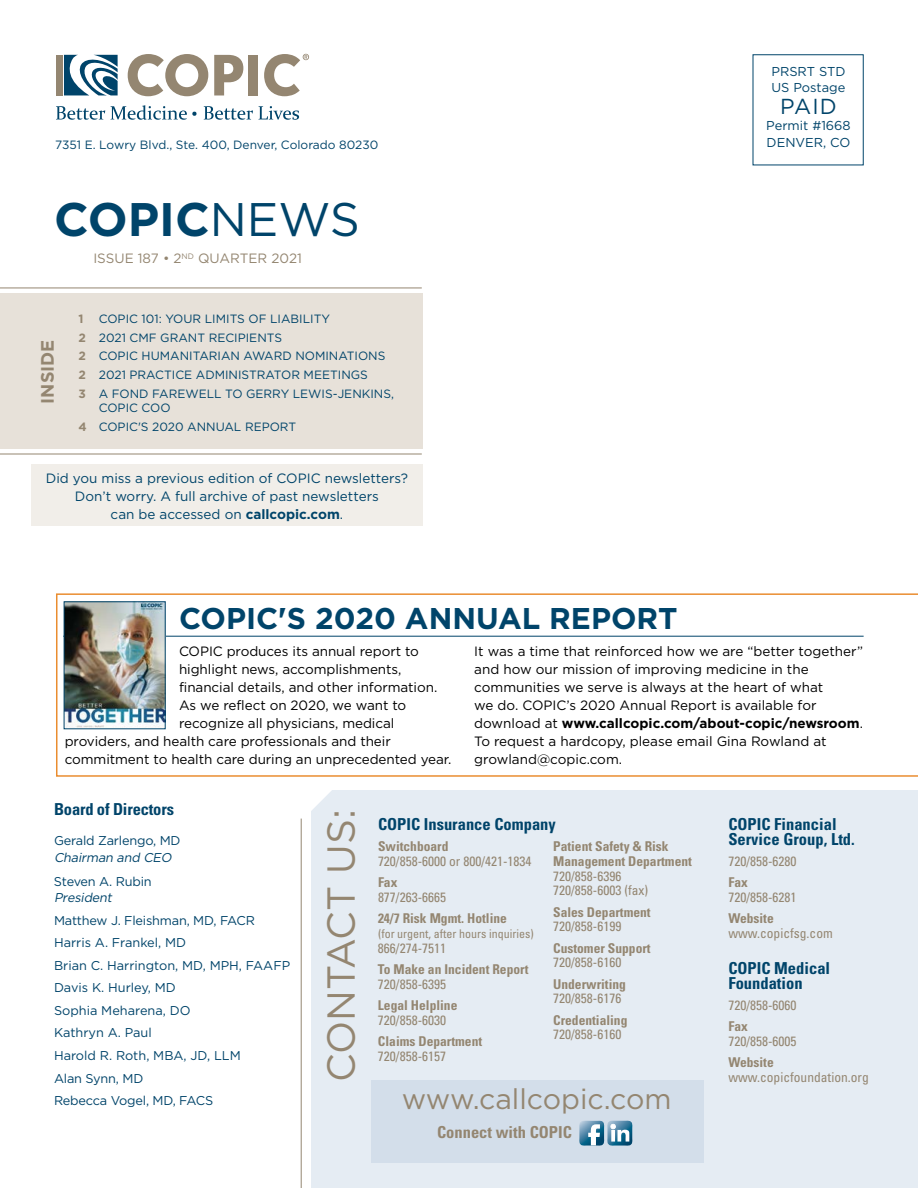
<style>
.page{position:relative;width:918px;height:1188px;background:#fff}
.page>*{position:absolute;margin:0;border:0;box-sizing:border-box;transform-origin:0 0}
.t1{font:700 47.1px "Gotham";color:#00446a}
.t2{font:39px "Gotham";color:#948671}
.t3{font:700 30px "Gotham";color:#00446a}
.t4{font:28.5px "Gotham";color:#948671}
.t5{font:21.75px "Gotham";color:#00446a}
.t6{font:700 18px "Gotham";color:#948671}
.t7{font:700 condensed 16.5px/14.5px "Univers";color:#00446a}
.t8{font:700 condensed 16.5px "Univers";color:#948671}
.t9{font:13.5px/18px "Gotham";letter-spacing:-.005em;color:#000}
.t10{font:condensed 13.5px/14.5px "Univers";color:#948671}
.t11{font:700 condensed 13.5px/14.5px "Univers";color:#948671}
.t12{font:13.5px/18px "Gotham";color:#00446a;text-align:center}
.t13{font:13.5px "Gotham";color:#948671}
.t14{font:12.9px/16.4px "Gotham";color:#00446a}
.t15{font:12.75px/22.5px "Gotham";letter-spacing:-.015em;color:#00446a}
.t16{font:italic 12.75px "Gotham";color:#00446a}
.t17{font:12px/18.9px "Gotham";color:#00446a}
.t18{font:condensed 12px "Univers";color:#948671}
.t19{font:700 12px "Gotham";color:#948671}
.s1{font-weight:400}
.s2{font-weight:700;color:#948671}
.s3{font-weight:700}
</style>
<div class="page">
<div style="left:0;top:293px;width:423px;height:156px;background:#e7e1d9"></div>
<hr style="left:0;top:288px;width:422px;height:1px;background:#948671">
<hr style="left:0;top:454px;width:422px;height:1px;background:#948671">
<div style="left:31px;top:464px;width:392px;height:62px;background:#f1eee9"></div>
<div style="left:56px;top:55px;width:7px;height:40px;background:#948671"></div>
<svg style="left:56px;top:105px;width:141px;height:15px"></svg>
<svg style="left:204px;top:106px;width:95px;height:14px"></svg>
<svg style="left:128px;top:54px;width:80px;height:42px"></svg>
<svg style="left:214px;top:55px;width:29px;height:40px"></svg>
<div style="left:248px;top:55px;width:10px;height:40px;background:#948671"></div>
<svg style="left:64px;top:55px;width:54px;height:40px"></svg>
<svg style="left:264px;top:54px;width:45px;height:42px"></svg>
<hr style="left:301px;top:819px;width:1px;height:369px;background:#948671">
<div style="left:311px;top:790px;width:607px;height:398px;background:#e5ecf3"></div>
<svg style="left:300px;top:790px;width:32px;height:29px"></svg>
<div style="left:371px;top:1080px;width:332px;height:82px;background:#d3deea"></div>
<svg style="left:579px;top:1121px;width:53px;height:25px"></svg>
<svg style="left:56px;top:593px;width:862px;height:184px"></svg>
<hr style="left:63px;top:636px;width:801px;height:1px;background:#00446a">
<img style="left:66px;top:603px;width:98px;height:124px">
<div style="left:64px;top:601px;width:102px;height:128px;border:1px solid #00446a"></div>
<p class="t14" style="left:771px;top:63px;width:76px">PRSRT STD<br>US Postage</p>
<h3 class="t5" style="left:780px;top:94px;width:58px">PAID</h3>
<p class="t14" style="left:766px;top:118px;width:86px">Permit #1668</p>
<p class="t17" style="left:55px;top:135px;width:325px">7351 E. Lowry Blvd., Ste. 400, Denver, Colorado 80230</p>
<p class="t14" style="left:767px;top:134px;width:85px">DENVER, CO</p>
<h1 class="t1" style="left:54px;top:192px;width:307px">COPIC<span class="s1">NEWS</span></h1>
<h3 class="t6" style="left:37px;top:404px;width:65px;rotate:-90deg">INSIDE</h3>
<p class="t13" style="left:93px;top:251px;width:210px">ISSUE 187 • 2<sup>ND</sup> QUARTER 2021</p>
<p class="t17" style="left:78px;top:309px;width:317px;text-indent:20px">COPIC 101: YOUR LIMITS OF LIABILITY<br><span class="s2">2</span> 2021 CMF GRANT RECIPIENTS<br><span class="s2">2</span> COPIC HUMANITARIAN AWARD NOMINATIONS <span class="s2">2</span> 2021 PRACTICE ADMINISTRATOR MEETINGS<br><span class="s2">3</span> A FOND FAREWELL TO GERRY LEWIS-JENKINS,</p>
<p class="t17" style="left:78px;top:398px;width:219px;text-indent:20px">COPIC COO<br><span class="s2">4</span> COPIC'S 2020 ANNUAL REPORT</p>
<p class="t19" style="left:78px;top:311px;width:7px">1</p>
<p class="t12" style="left:46px;top:469px;width:364px">Did you miss a previous edition of COPIC newsletters?<br>Don’t worry. A full archive of past newsletters<br>can be accessed on <span class="s3">callcopic.com</span>.</p>
<h3 class="t3" style="left:179px;top:601px;width:500px">COPIC'S 2020 ANNUAL REPORT</h3>
<p class="t9" style="left:179px;top:642px;width:241px">COPIC produces its annual report to</p>
<p class="t9" style="left:179px;top:660px;width:224px">highlight news, accomplishments,</p>
<p class="t9" style="left:179px;top:678px;width:260px">financial details, and other information.</p>
<p class="t9" style="left:179px;top:696px;width:229px">As we reflect on 2020, we want to</p>
<p class="t9" style="left:179px;top:714px;width:217px">recognize all physicians, medical</p>
<p class="t9" style="left:65px;top:732px;width:328px">providers, and health care professionals and their</p>
<p class="t9" style="left:65px;top:750px;width:388px">commitment to health care during an unprecedented year.</p>
<p class="t9" style="left:474px;top:642px;width:390px">It was a time that reinforced how we are “better together” and how our mission of improving medicine in the communities we serve is always at the heart of what<br>we do. COPIC’s 2020 Annual Report is available for download at <span class="s3">www.callcopic.com/about-copic/newsroom</span>.<br>To request a hardcopy, please email Gina Rowland at growland@copic.com.</p>
<p class="t7" style="left:54px;top:802px;width:122px">Board of Directors</p>
<p class="t15" style="left:54px;top:829px;width:128px">Gerald Zarlengo, MD</p>
<p class="t16" style="left:54px;top:850px;width:122px">Chairman and CEO</p>
<p class="t15" style="left:54px;top:870px;width:99px">Steven A. Rubin</p>
<p class="t16" style="left:54px;top:891px;width:62px">President</p>
<p class="t15" style="left:54px;top:909px;width:238px">Matthew J. Fleishman, MD, FACR<br>Harris A. Frankel, MD<br>Brian C. Harrington, MD, MPH, FAAFP<br>Davis K. Hurley, MD<br>Sophia Meharena, DO<br>Kathryn A. Paul<br>Harold R. Roth, MBA, JD, LLM<br>Alan Synn, MD<br>Rebecca Vogel, MD, FACS</p>
<h2 class="t2" style="left:320px;top:1082px;width:275px;rotate:-90deg">CONTACT US:</h2>
<p class="t7" style="left:378px;top:817px;width:179px">COPIC Insurance Company</p>
<p class="t11" style="left:378px;top:839px;width:72px">Switchboard</p>
<p class="t10" style="left:378px;top:854px;width:155px">720/858-6000 or 800/421-1834</p>
<p class="t11" style="left:378px;top:875px;width:21px">Fax</p>
<p class="t10" style="left:378px;top:890px;width:70px">877/263-6665</p>
<p class="t11" style="left:378px;top:911px;width:130px">24/7 Risk Mgmt. Hotline</p>
<p class="t18" style="left:378px;top:926px;width:157px">(for urgent, after hours inquiries)</p>
<p class="t10" style="left:378px;top:940px;width:70px">866/274-7511</p>
<p class="t11" style="left:378px;top:962px;width:152px">To Make an Incident Report</p>
<p class="t10" style="left:378px;top:976px;width:70px">720/858-6395</p>
<p class="t11" style="left:378px;top:998px;width:81px">Legal Helpline</p>
<p class="t10" style="left:378px;top:1012px;width:70px">720/858-6030</p>
<p class="t11" style="left:378px;top:1034px;width:106px">Claims Department</p>
<p class="t10" style="left:378px;top:1048px;width:70px">720/858-6157</p>
<p class="t11" style="left:553px;top:839px;width:140px">Patient Safety &amp; Risk<br>Management Department</p>
<p class="t10" style="left:553px;top:868px;width:97px">720/858-6396<br>720/858-6003 (fax)</p>
<p class="t11" style="left:553px;top:904px;width:99px">Sales Department</p>
<p class="t10" style="left:553px;top:919px;width:70px">720/858-6199</p>
<p class="t11" style="left:553px;top:940px;width:99px">Customer Support</p>
<p class="t10" style="left:553px;top:955px;width:70px">720/858-6160</p>
<p class="t11" style="left:553px;top:976px;width:74px">Underwriting</p>
<p class="t10" style="left:553px;top:991px;width:70px">720/858-6176</p>
<p class="t11" style="left:553px;top:1012px;width:76px">Credentialing</p>
<p class="t10" style="left:553px;top:1027px;width:70px">720/858-6160</p>
<h3 class="t4" style="left:402px;top:1083px;width:271px">www.callcopic.com</h3>
<p class="t8" style="left:437px;top:1123px;width:136px">Connect with COPIC</p>
<p class="t7" style="left:728px;top:817px;width:128px">COPIC Financial<br>Service Group, Ltd.</p>
<p class="t10" style="left:728px;top:854px;width:70px">720/858-6280</p>
<p class="t11" style="left:728px;top:875px;width:21px">Fax</p>
<p class="t10" style="left:728px;top:890px;width:70px">720/858-6281</p>
<p class="t11" style="left:728px;top:911px;width:47px">Website</p>
<p class="t10" style="left:728px;top:926px;width:106px">www.copicfsg.com</p>
<p class="t7" style="left:728px;top:961px;width:103px">COPIC Medical<br>Foundation</p>
<p class="t10" style="left:728px;top:998px;width:70px">720/858-6060</p>
<p class="t11" style="left:728px;top:1019px;width:21px">Fax</p>
<p class="t10" style="left:728px;top:1034px;width:70px">720/858-6005</p>
<p class="t11" style="left:728px;top:1055px;width:47px">Website</p>
<p class="t10" style="left:728px;top:1070px;width:142px">www.copicfoundation.org</p>
</div>
